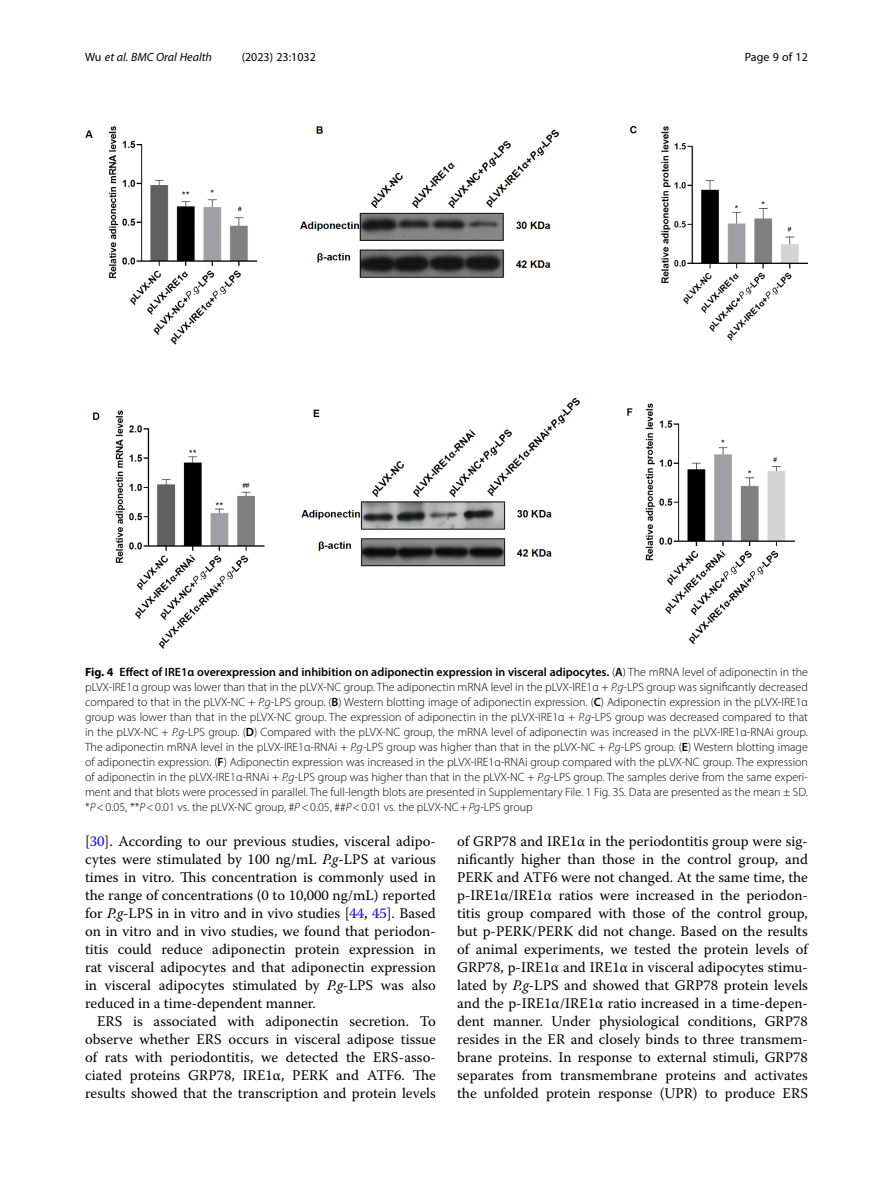
<style>
.page{position:relative;width:893px;height:1191px;background:#fff}
.page>*{position:absolute;margin:0;border:0;box-sizing:border-box;transform-origin:0 0}
.Body_Text_Indent{font:14.7px/18px "Warnock Pro";color:#000;text-align:justify}
.Figure_Caption{font:300 12px/15px "Myriad Pro";color:#000;text-align:justify}
.t1{font:12px "Myriad Pro";color:#000}
.t2{font:italic 12px "Myriad Pro";color:#000}
.s1{font-style:normal}
.s2{font-weight:700}
.s3{font-weight:600}
.s4{font-style:italic}
.s5{color:#00f}
</style>
<div class="page">
<img style="left:85px;top:126px;width:723px;height:523px">
<p class="t2" style="left:85px;top:50px;width:128px"><span class="s1">Wu</span> et al. BMC Oral Health</p>
<p class="t1" style="left:242px;top:50px;width:76px">(2023) 23:1032</p>
<p class="t1" style="left:745px;top:50px;width:65px">Page 9 of 12</p>
<p class="Figure_Caption" style="left:85px;top:664px;width:724px"><span class="s2">Fig. 4</span> <span class="s3">Effect of IRE1α overexpression and inhibition on adiponectin expression in visceral adipocytes.</span> (<span class="s3">A</span>) The mRNA level of adiponectin in the pLVX-IRE1α group was lower than that in the pLVX-NC group. The adiponectin mRNA level in the pLVX-IRE1α + <span class="s4">P.g</span>-LPS group was significantly decreased compared to that in the pLVX-NC + <span class="s4">P.g</span>-LPS group. (<span class="s3">B</span>) Western blotting image of adiponectin expression. (<span class="s3">C</span>) Adiponectin expression in the pLVX-IRE1α group was lower than that in the pLVX-NC group. The expression of adiponectin in the pLVX-IRE1α + <span class="s4">P.g</span>-LPS group was decreased compared to that in the pLVX-NC + <span class="s4">P.g</span>-LPS group. (<span class="s3">D</span>) Compared with the pLVX-NC group, the mRNA level of adiponectin was increased in the pLVX-IRE1α-RNAi group.<br>The adiponectin mRNA level in the pLVX-IRE1α-RNAi + <span class="s4">P.g</span>-LPS group was higher than that in the pLVX-NC + <span class="s4">P.g</span>-LPS group. (<span class="s3">E</span>) Western blotting image of adiponectin expression. (<span class="s3">F</span>) Adiponectin expression was increased in the pLVX-IRE1α-RNAi group compared with the pLVX-NC group. The expression of adiponectin in the pLVX-IRE1α-RNAi + <span class="s4">P.g-</span>LPS group was higher than that in the pLVX-NC + <span class="s4">P.g</span>-LPS group. The samples derive from the same experi&shy;ment and that blots were processed in parallel. The full-length blots are presented in Supplementary File. 1 Fig. 3S. Data are presented as the mean ± SD. *<span class="s4">P</span>&lt;0.05, **<span class="s4">P</span>&lt;0.01 vs. the pLVX-NC group, #<span class="s4">P</span>&lt;0.05, ##<span class="s4">P</span>&lt;0.01 vs. the pLVX-NC+<span class="s4">Pg-</span>LPS group</p>
<p class="Body_Text_Indent" style="left:85px;top:832px;width:352px">[<span class="s5">30</span>]. According to our previous studies, visceral adipo&shy;cytes were stimulated by 100 ng/mL <span class="s4">P.g</span>-LPS at various times in vitro. This concentration is commonly used in the range of concentrations (0 to 10,000 ng/mL) reported for <span class="s4">P.g</span>-LPS in in vitro and in vivo studies [<span class="s5">44</span>, <span class="s5">45</span>]. Based on in vitro and in vivo studies, we found that periodon&shy;titis could reduce adiponectin protein expression in rat visceral adipocytes and that adiponectin expression in visceral adipocytes stimulated by <span class="s4">P.g</span>-LPS was also reduced in a time-dependent manner.</p>
<p class="Body_Text_Indent" style="left:85px;top:1012px;width:352px;text-indent:12px">ERS is associated with adiponectin secretion. To observe whether ERS occurs in visceral adipose tissue of rats with periodontitis, we detected the ERS-asso&shy;ciated proteins GRP78, IRE1α, PERK and ATF6. The results showed that the transcription and protein levels</p>
<p class="Body_Text_Indent" style="left:457px;top:832px;width:352px">of GRP78 and IRE1α in the periodontitis group were sig&shy;nificantly higher than those in the control group, and PERK and ATF6 were not changed. At the same time, the p-IRE1α/IRE1α ratios were increased in the periodon&shy;titis group compared with those of the control group, but p-PERK/PERK did not change. Based on the results of animal experiments, we tested the protein levels of GRP78, p-IRE1α and IRE1α in visceral adipocytes stimu&shy;lated by <span class="s4">P.g</span>-LPS and showed that GRP78 protein levels and the p-IRE1α/IRE1α ratio increased in a time-depen&shy;dent manner. Under physiological conditions, GRP78 resides in the ER and closely binds to three transmem&shy;brane proteins. In response to external stimuli, GRP78 separates from transmembrane proteins and activates the unfolded protein response (UPR) to produce ERS</p>
</div>
